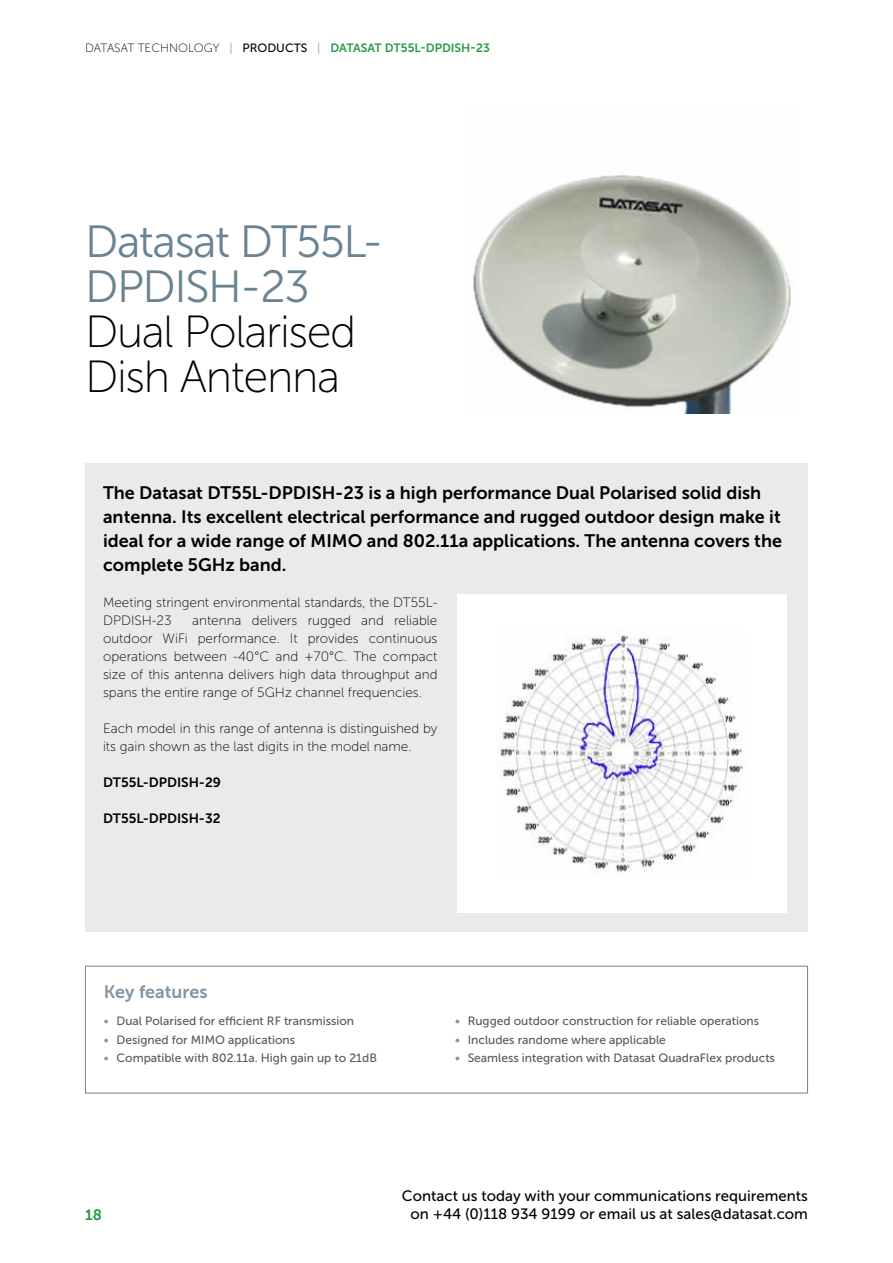
<style>
.page{position:relative;width:893px;height:1263px;background:#fff}
.page>*{position:absolute;margin:0;border:0;box-sizing:border-box;transform-origin:0 0}
.t1{font:45px/45px "Museo Sans 100";letter-spacing:-.03em;color:#000}
.t2{font:45px/45px "Museo Sans 300";letter-spacing:-.03em;color:#6a8392}
.t3{font:18px/24px "Museo Sans 700";color:#000}
.t4{font:18px "Museo Sans 700";color:#8295a2}
.t5{font:15px/17.7px "Museo Sans 500";color:#000;text-align:center}
.t6{font:15px "Museo Sans 700";color:#289a47}
.t7{font:13.5px/18px "Museo Sans 100";color:#000}
.t8{font:13.5px "Museo Sans 700";color:#000}
.t9{font:12px "Museo Sans 500";color:#58595b}
.t10{font:12px "Museo Sans 700";color:#289a47}
.t11{font:12px "Museo Sans 100";color:#000}
.s1{font-family:"Museo Sans 100";color:#000}
.s2{font-family:"Museo Sans 100"}
.s3{font-family:"Museo Sans 500";color:#000}
.s4{color:#8295a2}
</style>
<div class="page">
<div style="left:85px;top:463px;width:723px;height:469px;background:#e8eaec"></div>
<div style="left:85px;top:966px;width:723px;height:127px;border:1px solid #6a8392"></div>
<div style="left:457px;top:594px;width:330px;height:318px;background:#fff"></div>
<img style="left:497px;top:629px;width:247px;height:244px">
<img style="left:473px;top:175px;width:318px;height:239px">
<p class="t11" style="left:85px;top:41px;width:17px">Datasat</p>
<p class="t11" style="left:138px;top:41px;width:17px">Technolo</p>
<p class="t10" style="left:204px;top:41px;width:288px"><span class="s1">gy</span> <span class="s2">|</span> <span class="s3">products</span> <span class="s2">|</span> Datasat DT55L-DPDISH -23</p>
<h1 class="t2" style="left:85px;top:219px;width:300px">Datasat DT55L-<br>DPDISH-23</h1>
<h1 class="t1" style="left:85px;top:309px;width:273px">Dual Polarised<br>Dish Antenna</h1>
<p class="t3" style="left:103px;top:481px;width:680px">The Datasat DT55L-DPDISH -23 is a high performance Dual Polarised solid dish antenna. Its excellent electrical performance and rugged outdoor design make it ideal for a wide range of MI MO and 802.11a applications. The antenna covers the complete 5GHz band.</p>
<p class="t7" style="left:103px;top:594px;width:336px">Meeting stringent environmental standards, the DT55L-<br>DPDISH-23</p>
<p class="t7" style="left:103px;top:612px;width:336px;text-align:justify;text-indent:89px">antenna delivers rugged and reliable outdoor WiFi performance. It provides continuous operations between -40°C and +70°C. The compact size of this antenna delivers high data throughput and spans the entire range of 5GHz channel frequencies.</p>
<p class="t7" style="left:103px;top:720px;width:336px">Each model in this range of antenna is distinguished by its gain shown as the last digits in the model name.</p>
<p class="t8" style="left:103px;top:775px;width:120px">DT55L-DPDISH -29</p>
<p class="t8" style="left:103px;top:811px;width:119px">DT55L-DPDISH -32</p>
<h2 class="t4" style="left:104px;top:982px;width:105px">Key features</h2>
<p class="t9" style="left:104px;top:1014px;width:252px"><span class="s4">•</span> Dual Polarised for efficient RF transmission</p>
<p class="t9" style="left:104px;top:1033px;width:193px"><span class="s4">•</span> Designed for MIMO applications</p>
<p class="t9" style="left:104px;top:1051px;width:275px"><span class="s4">•</span> Compatible with 802.11a. High gain up to 21dB</p>
<p class="t9" style="left:455px;top:1014px;width:306px"><span class="s4">•</span> Rugged outdoor construction for reliable operations</p>
<p class="t9" style="left:455px;top:1033px;width:212px"><span class="s4">•</span> Includes randome where applicable</p>
<p class="t9" style="left:455px;top:1051px;width:321px"><span class="s4">•</span> Seamless integration with Datasat QuadraFlex products</p>
<p class="t6" style="left:85px;top:1207px;width:18px">18</p>
<p class="t5" style="left:402px;top:1187px;width:407px">Contact us today with your communications requirements on +44 (0)118 934 9199 or email us at sales@datasat.com</p>
</div>
